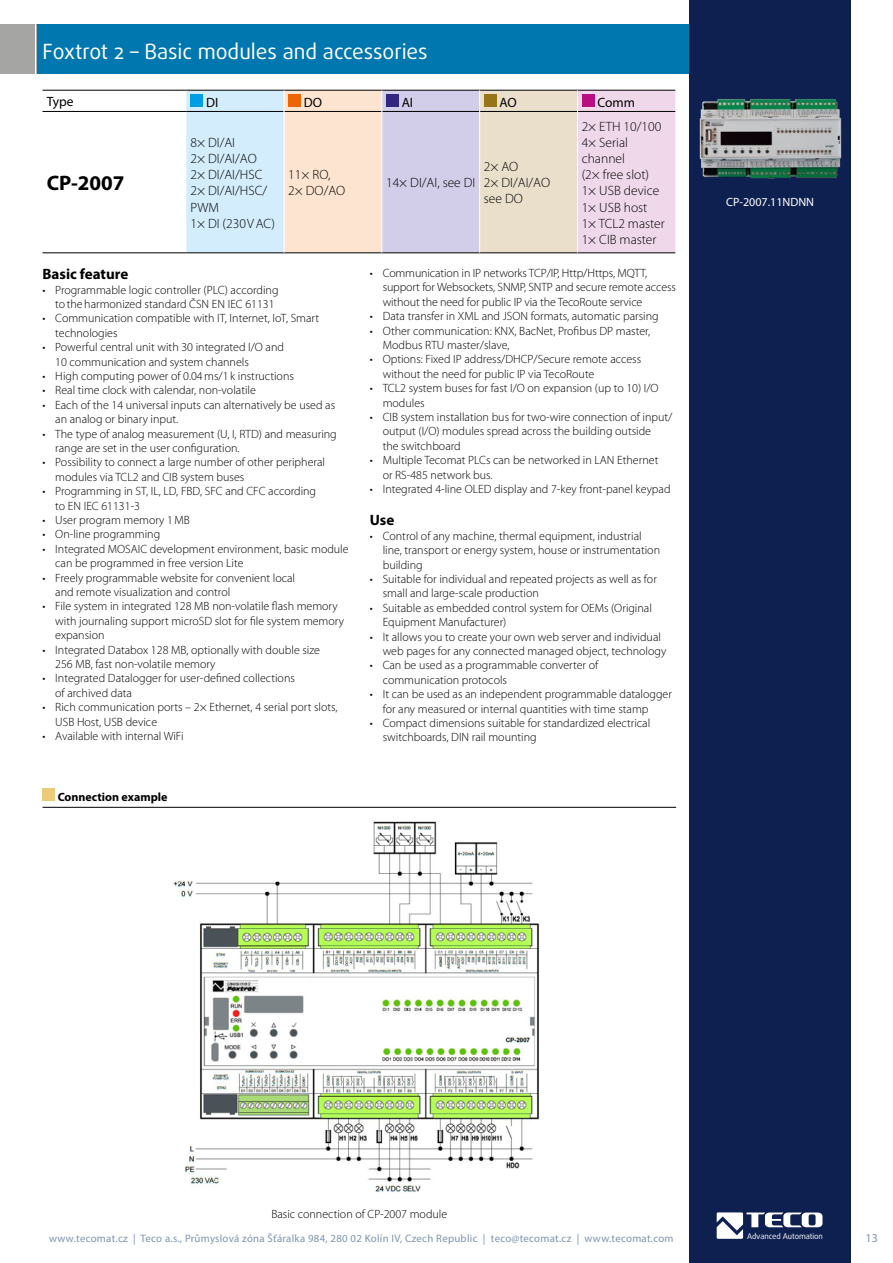
<style>
.page{position:relative;width:893px;height:1263px;background:#fff}
.page>*{position:absolute;margin:0;border:0;box-sizing:border-box;transform-origin:0 0}
.t1{font:21px "Daxline Pro";letter-spacing:-.005em;color:#fff}
.t2{font:700 21px "Myriad Pro";color:#000}
.t3{font:700 15px "Myriad Pro";color:#000}
.t4{font:300 13.5px/16.2px "Myriad Pro";color:#000}
.t5{font:13.5px "Myriad Pro";color:#000}
.t6{font:300 12px/14.4px "Myriad Pro";color:#000}
.t7{font:700 12px "Myriad Pro";color:#000}
.t8{font:12px "Myriad Pro";color:#fff}
.t9{font:12px "Myriad Pro";color:#7e95b0}
.t10{font:10.8px "Myriad Pro";letter-spacing:.025em;color:#7e95b0}
.t11{font:7.8px "Daxline Pro";letter-spacing:-.01em;color:#fff}
</style>
<div class="page">
<div style="left:0;top:25px;width:707px;height:49px;background:#0077ae"></div>
<div style="left:0;top:25px;width:36px;height:49px;background:#a5a5a4"></div>
<hr style="left:35px;top:24px;width:1px;height:51px;background:#fff">
<div style="left:689px;top:0;width:161px;height:1263px;background:#0e2050"></div>
<hr style="left:43px;top:90px;width:143px;height:1px;background:#000">
<hr style="left:43px;top:111px;width:143px;height:1px;background:#000">
<hr style="left:43px;top:253px;width:143px;height:1px;background:#000">
<hr style="left:186px;top:253px;width:98px;height:1px;background:#000">
<hr style="left:284px;top:253px;width:98px;height:1px;background:#000">
<hr style="left:382px;top:253px;width:98px;height:1px;background:#000">
<hr style="left:480px;top:253px;width:97px;height:1px;background:#000">
<hr style="left:577px;top:253px;width:98px;height:1px;background:#000">
<svg style="left:186px;top:90px;width:489px;height:163px;background:#e2dade"></svg>
<hr style="left:284px;top:111px;width:1px;height:142px;background:#fff">
<hr style="left:381px;top:111px;width:1px;height:142px;background:#fff">
<hr style="left:479px;top:111px;width:1px;height:142px;background:#fff">
<hr style="left:577px;top:111px;width:1px;height:142px;background:#fff">
<div style="left:190px;top:94px;width:13px;height:13px;background:#009fe3"></div>
<div style="left:288px;top:94px;width:13px;height:13px;background:#ec6608"></div>
<div style="left:386px;top:94px;width:13px;height:13px;background:#312783"></div>
<div style="left:484px;top:94px;width:13px;height:13px;background:#977418"></div>
<div style="left:582px;top:94px;width:12px;height:13px;background:#b80e80"></div>
<img style="left:173px;top:821px;width:366px;height:372px">
<hr style="left:43px;top:807px;width:633px;height:1px;background:#000">
<div style="left:43px;top:788px;width:12px;height:13px;background:#ebcb7a"></div>
<img style="left:699px;top:99px;width:143px;height:80px">
<svg style="left:717px;top:1212px;width:105px;height:27px"></svg>
<h1 class="t1" style="left:43px;top:37px;width:387px">Foxtrot 2 – Basic modules and accessories</h1>
<p class="t5" style="left:47px;top:93px;width:28px">Type</p>
<p class="t5" style="left:206px;top:94px;width:14px">DI</p>
<p class="t5" style="left:304px;top:94px;width:20px">DO</p>
<p class="t5" style="left:402px;top:94px;width:13px">AI</p>
<p class="t5" style="left:499px;top:94px;width:19px">AO</p>
<p class="t5" style="left:597px;top:94px;width:39px">Comm</p>
<h1 class="t2" style="left:47px;top:169px;width:79px">CP-2007</h1>
<p class="t4" style="left:190px;top:134px;width:86px">8× DI/AI<br>2× DI/AI/AO<br>2× DI/AI/HSC<br>2× DI/AI/HSC/<br>PWM<br>1× DI (230VAC)</p>
<p class="t4" style="left:288px;top:166px;width:58px">11× RO,<br>2× DO/AO</p>
<p class="t4" style="left:386px;top:174px;width:91px">14× DI/AI, see DI</p>
<p class="t4" style="left:484px;top:158px;width:68px">2× AO<br>2× DI/AI/AO see DO</p>
<p class="t4" style="left:582px;top:118px;width:85px">2× ETH 10/100<br>4× Serial channel<br>(2× free slot)<br>1× USB device<br>1× USB host<br>1× TCL2 master<br>1× CIB master</p>
<p class="t3" style="left:43px;top:264px;width:87px">Basic feature</p>
<p class="t6" style="left:55px;top:282px;width:225px;text-indent:-13px">• Programmable logic controller (PLC) according totheharmonized standard ČSN EN IEC 61131</p>
<p class="t6" style="left:55px;top:311px;width:265px;text-indent:-13px">• Communication compatible with IT, Internet, IoT, Smart technologies</p>
<p class="t6" style="left:55px;top:340px;width:230px;text-indent:-13px">• Powerful central unit with 30 integrated I/O and<br>10 communication and system channels</p>
<p class="t6" style="left:43px;top:369px;width:253px">• High computing power of 0.04ms/1 k instructions</p>
<p class="t6" style="left:43px;top:383px;width:215px">• Real time clock with calendar, non-volatile</p>
<p class="t6" style="left:55px;top:397px;width:281px;text-indent:-13px">• Each of the 14 universal inputs can alternatively be used as an analog or binary input.</p>
<p class="t6" style="left:55px;top:426px;width:283px;text-indent:-13px">• The type of analog measurement (U, I, RTD) and measuring range are set in the user configuration.</p>
<p class="t6" style="left:55px;top:455px;width:271px;text-indent:-13px">• Possibility to connect a large number of other peripheral modules via TCL2 and CIB system buses</p>
<p class="t6" style="left:55px;top:484px;width:262px;text-indent:-13px">• Programming in ST, IL, LD, FBD, SFC and CFC according to EN IEC 61131-3</p>
<p class="t6" style="left:43px;top:513px;width:149px">• User program memory 1MB</p>
<p class="t6" style="left:43px;top:527px;width:119px">• On-line programming</p>
<p class="t6" style="left:55px;top:541px;width:295px;text-indent:-13px">• Integrated MOSAIC development environment, basic module can be programmed in free version Lite</p>
<p class="t6" style="left:55px;top:570px;width:241px;text-indent:-13px">• Freely programmable website for convenient local and remote visualization and control</p>
<p class="t6" style="left:55px;top:599px;width:290px;text-indent:-13px">• File system in integrated 128 MB non-volatile flash memory with journaling support microSD slot for file system memory expansion</p>
<p class="t6" style="left:55px;top:642px;width:266px;text-indent:-13px">• Integrated Databox 128 MB, optionally with double size<br>256 MB, fast non-volatile memory</p>
<p class="t6" style="left:55px;top:671px;width:241px;text-indent:-13px">• Integrated Datalogger for user-defined collections of archived data</p>
<p class="t6" style="left:55px;top:700px;width:284px;text-indent:-13px">• Rich communication ports – 2× Ethernet, 4 serial port slots,<br>USB Host, USB device</p>
<p class="t6" style="left:43px;top:729px;width:143px">• Available with internal WiFi</p>
<p class="t7" style="left:58px;top:789px;width:111px">Connection example</p>
<p class="t6" style="left:383px;top:266px;width:295px;text-indent:-13px">• Communication in IP networks TCP/IP, Http/Https, MQTT, support for Websockets, SNMP, SNTP and secure remote access without the need for public IP via the TecoRoute service</p>
<p class="t6" style="left:370px;top:309px;width:290px">• Data transfer in XML and JSON formats, automatic parsing</p>
<p class="t6" style="left:383px;top:323px;width:269px;text-indent:-13px">• Other communication: KNX, BacNet, Profibus DP master,<br>Modbus RTU master/slave,</p>
<p class="t6" style="left:383px;top:352px;width:260px;text-indent:-13px">• Options: Fixed IP address/DHCP/Secure remote access without the need for public IP via TecoRoute</p>
<p class="t6" style="left:383px;top:381px;width:277px;text-indent:-13px">• TCL2 system buses for fast I/O on expansion (up to 10) I/O modules</p>
<p class="t6" style="left:383px;top:410px;width:291px;text-indent:-13px">• CIB system installation bus for two-wire connection of input/ output (I/O) modules spread across the building outside<br>the switchboard</p>
<p class="t6" style="left:383px;top:453px;width:277px;text-indent:-13px">• Multiple Tecomat PLCs can be networked in LAN Ethernet or RS-485 network bus.</p>
<p class="t6" style="left:370px;top:482px;width:302px">• Integrated 4-line OLED display and 7-key front-panel keypad</p>
<p class="t3" style="left:370px;top:510px;width:26px">Use</p>
<p class="t6" style="left:383px;top:528px;width:279px;text-indent:-13px">• Control of any machine, thermal equipment, industrial line, transport or energy system, house or instrumentation building</p>
<p class="t6" style="left:383px;top:572px;width:276px;text-indent:-13px">• Suitable for individual and repeated projects as well as for small and large-scale production</p>
<p class="t6" style="left:383px;top:600px;width:271px;text-indent:-13px">• Suitable as embedded control system for OEMs (Original<br>Equipment Manufacturer)</p>
<p class="t6" style="left:383px;top:629px;width:285px;text-indent:-13px">• It allows you to create your own web server and individual web pages for any connected managed object, technology</p>
<p class="t6" style="left:383px;top:658px;width:217px;text-indent:-13px">• Can be used as a programmable converter of communication protocols</p>
<p class="t6" style="left:383px;top:687px;width:291px;text-indent:-13px">• It can be used as an independent programmable datalogger for any measured or internal quantities with time stamp</p>
<p class="t6" style="left:383px;top:716px;width:269px;text-indent:-13px">• Compact dimensions suitable for standardized electrical switchboards, DIN rail mounting</p>
<p class="t8" style="left:726px;top:194px;width:89px">CP-2007.11NDNN</p>
<p class="t6" style="left:271px;top:1206px;width:177px">Basic connection of CP-2007 module</p>
<p class="t11" style="left:747px;top:1231px;width:77px">Advanced Automation</p>
<p class="t10" style="left:49px;top:1232px;width:626px">www.tecomat.cz | Teco a.s., Průmyslová zóna Šťáralka 984, 280 02 Kolín IV, Czech Republic | teco@tecomat.cz | www.tecomat.com</p>
<p class="t9" style="left:865px;top:1231px;width:14px">13</p>
</div>
